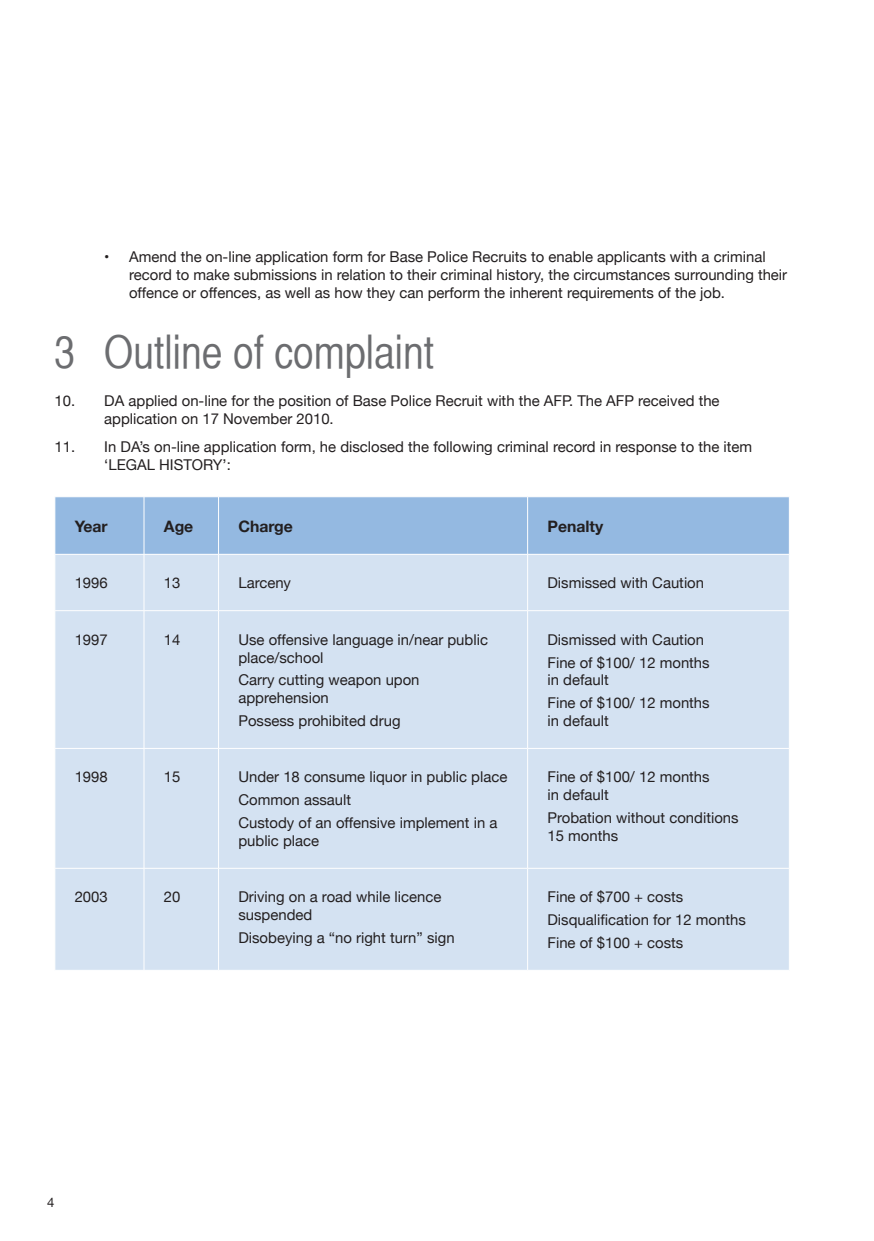
<style>
.page{position:relative;width:874px;height:1241px;background:#fff}
.page>*{position:absolute;margin:0;border:0;box-sizing:border-box;transform-origin:0 0}
.t1{font:45.5px "Helvetica CY Plain";color:#6c6d70}
.Table_Header{font:700 15.75px "Helvetica Neue";color:#231f20}
.Table_Text{font:14.88px/17.8px "Helvetica Neue";color:#231f20}
.t2{font:13.12px "Helvetica Neue";color:#231f20}
</style>
<div class="page">
<div style="left:55px;top:497px;width:733px;height:57px;background:#94b9e1"></div>
<div style="left:55px;top:555px;width:733px;height:414px;background:#d4e2f2"></div>
<hr style="left:144px;top:497px;width:1px;height:57px;background:#fff">
<hr style="left:218px;top:497px;width:1px;height:57px;background:#fff">
<hr style="left:527px;top:497px;width:1px;height:57px;background:#fff">
<hr style="left:55px;top:610px;width:89px;height:1px;background:#fff">
<hr style="left:144px;top:610px;width:74px;height:1px;background:#fff">
<hr style="left:218px;top:610px;width:309px;height:1px;background:#fff">
<hr style="left:527px;top:610px;width:262px;height:1px;background:#fff">
<hr style="left:55px;top:748px;width:89px;height:1px;background:#fff">
<hr style="left:144px;top:748px;width:74px;height:1px;background:#fff">
<hr style="left:218px;top:748px;width:309px;height:1px;background:#fff">
<hr style="left:527px;top:748px;width:262px;height:1px;background:#fff">
<hr style="left:55px;top:867px;width:89px;height:1px;background:#fff">
<hr style="left:144px;top:867px;width:74px;height:1px;background:#fff">
<hr style="left:218px;top:867px;width:309px;height:1px;background:#fff">
<hr style="left:527px;top:867px;width:262px;height:1px;background:#fff">
<hr style="left:144px;top:554px;width:1px;height:56px;background:#fff">
<hr style="left:218px;top:554px;width:1px;height:56px;background:#fff">
<hr style="left:527px;top:554px;width:1px;height:56px;background:#fff">
<hr style="left:144px;top:610px;width:1px;height:138px;background:#fff">
<hr style="left:218px;top:610px;width:1px;height:138px;background:#fff">
<hr style="left:527px;top:610px;width:1px;height:138px;background:#fff">
<hr style="left:144px;top:748px;width:1px;height:119px;background:#fff">
<hr style="left:218px;top:748px;width:1px;height:119px;background:#fff">
<hr style="left:527px;top:748px;width:1px;height:119px;background:#fff">
<hr style="left:144px;top:868px;width:1px;height:101px;background:#fff">
<hr style="left:218px;top:868px;width:1px;height:101px;background:#fff">
<hr style="left:527px;top:868px;width:1px;height:101px;background:#fff">
<p class="Table_Text" style="left:129px;top:249px;width:659px;text-indent:-25px">• Amend the on-line application form for Base Police Recruits to enable applicants with a criminal record to make submissions in relation to their criminal history, the circumstances surrounding their offence or offences, as well as how they can perform the inherent requirements of the job.</p>
<p class="t1" style="left:55px;top:326px;width:381px">3 Outline of complaint</p>
<p class="Table_Text" style="left:104px;top:393px;width:616px;text-indent:-50px">10. DA applied on-line for the position of Base Police Recruit with the AFP. The AFP received the application on 17 November 2010.</p>
<p class="Table_Text" style="left:104px;top:438px;width:649px;text-indent:-50px">11. In DA’s on-line application form, he disclosed the following criminal record in response to the item ‘LEGAL HISTORY’:</p>
<p class="Table_Header" style="left:75px;top:514px;width:34px">Year</p>
<p class="Table_Header" style="left:164px;top:514px;width:31px">Age</p>
<p class="Table_Header" style="left:238px;top:514px;width:56px">Charge</p>
<p class="Table_Header" style="left:547px;top:514px;width:57px">Penalty</p>
<p class="Table_Text" style="left:75px;top:575px;width:35px">1996</p>
<p class="Table_Text" style="left:164px;top:575px;width:18px">13</p>
<p class="Table_Text" style="left:238px;top:575px;width:54px">Larceny</p>
<p class="Table_Text" style="left:547px;top:575px;width:158px">Dismissed with Caution</p>
<p class="Table_Text" style="left:75px;top:631px;width:35px">1997</p>
<p class="Table_Text" style="left:164px;top:631px;width:18px">14</p>
<p class="Table_Text" style="left:238px;top:631px;width:251px">Use offensive language in/near public place/school</p>
<p class="Table_Text" style="left:238px;top:672px;width:182px">Carry cutting weapon upon apprehension</p>
<p class="Table_Text" style="left:238px;top:712px;width:164px">Possess prohibited drug</p>
<p class="Table_Text" style="left:75px;top:769px;width:35px">1998</p>
<p class="Table_Text" style="left:164px;top:769px;width:18px">15</p>
<p class="Table_Text" style="left:238px;top:769px;width:270px">Under 18 consume liquor in public place</p>
<p class="Table_Text" style="left:238px;top:791px;width:114px">Common assault</p>
<p class="Table_Text" style="left:238px;top:814px;width:260px">Custody of an offensive implement in a public place</p>
<p class="Table_Text" style="left:75px;top:888px;width:35px">2003</p>
<p class="Table_Text" style="left:164px;top:888px;width:18px">20</p>
<p class="Table_Text" style="left:238px;top:888px;width:204px">Driving on a road while licence suspended</p>
<p class="Table_Text" style="left:238px;top:929px;width:217px">Disobeying a “no right turn” sign</p>
<p class="Table_Text" style="left:547px;top:631px;width:158px">Dismissed with Caution</p>
<p class="Table_Text" style="left:547px;top:654px;width:164px">Fine of $100/ 12 months in default</p>
<p class="Table_Text" style="left:547px;top:694px;width:164px">Fine of $100/ 12 months in default</p>
<p class="Table_Text" style="left:547px;top:769px;width:164px">Fine of $100/ 12 months in default</p>
<p class="Table_Text" style="left:547px;top:809px;width:192px">Probation without conditions<br>15 months</p>
<p class="Table_Text" style="left:547px;top:888px;width:137px">Fine of $700 + costs</p>
<p class="Table_Text" style="left:547px;top:911px;width:200px">Disqualification for 12 months</p>
<p class="Table_Text" style="left:547px;top:934px;width:137px">Fine of $100 + costs</p>
<p class="t2" style="left:47px;top:1192px;width:9px">4</p>
</div>
